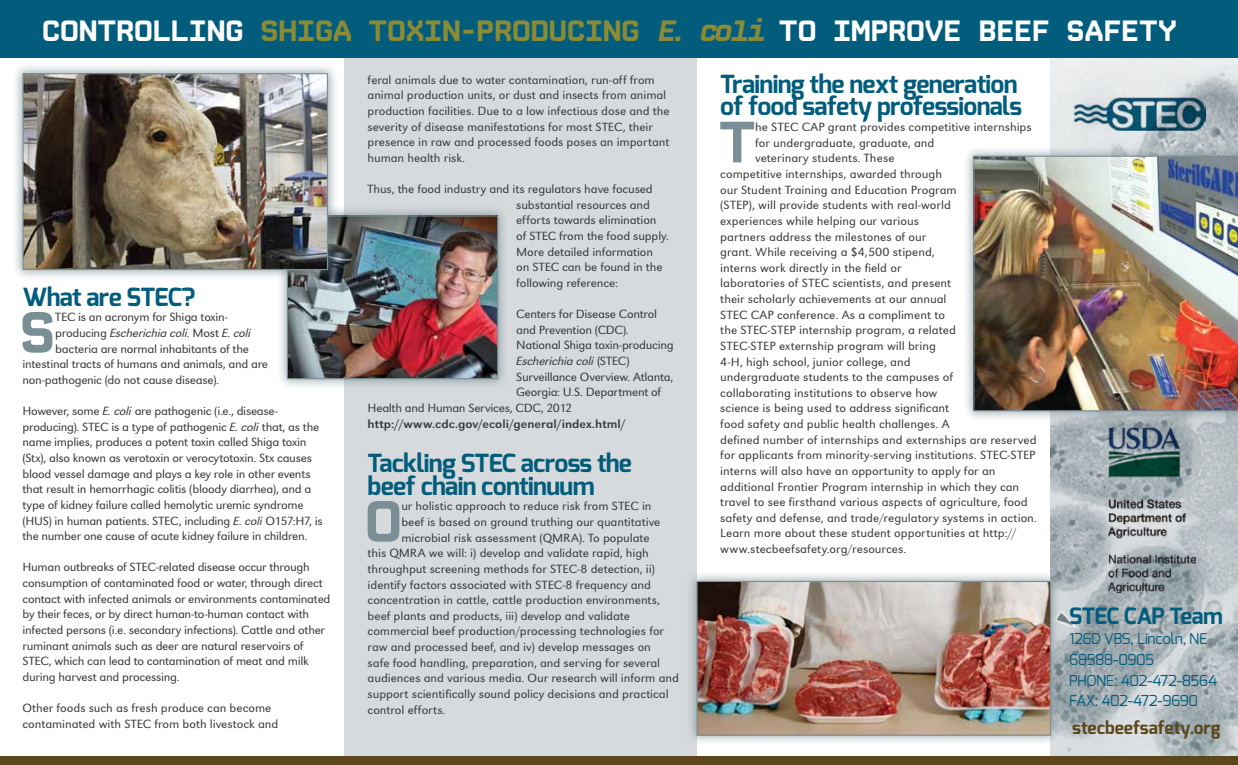
<style>
.page{position:relative;width:1238px;height:765px;background:#fff}
.page>*{position:absolute;margin:0;border:0;box-sizing:border-box;transform-origin:0 0}
.t1{font:700 59.38px "CP Mono v 07";color:#7a8e95}
.t2{font:700 30px "CP Mono v 07";letter-spacing:-.04em;color:#fff}
.t3{font:700 25px/22.5px "Exo";letter-spacing:-.025em;color:#025d7d}
.t4{font:700 22.5px "Exo";letter-spacing:-.025em;color:#025d7d}
.t5{font:700 17.5px "Exo";letter-spacing:-.005em;color:#5c461b}
.t6{font:15px/20.6px "Exo";letter-spacing:-.035em;color:#025d7d}
.t7{font:12.38px/15.6px "URW Grotesk T Ligh Narr";letter-spacing:-.005em;color:#393939;scale:1.11 1}
.t8{font:12.38px "URW Grotesk T Ligh Narr Obli";letter-spacing:-.02em;color:#393939;scale:1.11 1}
.t9{font:12.38px "URW Grotesk T Regu Narr";color:#393939;scale:1.11 1}
.s1{color:#8b8b35}
.s2{font-style:italic;color:#8b8b35}
.s3{font-family:"URW Grotesk T Ligh Narr"}
.s4{font-family:"URW Grotesk T Ligh Narr Obli"}
</style>
<div class="page">
<div style="left:343px;top:58px;width:353px;height:707px;background:#d6dadc"></div>
<img style="left:1050px;top:58px;width:188px;height:699px">
<div style="left:0;top:757px;width:1238px;height:8px;background:#5c461b"></div>
<div style="left:0;top:0;width:1238px;height:58px;background:#025d7d"></div>
<div style="left:686px;top:571px;width:375px;height:175px;background:#7a8e95;opacity:.75"></div>
<img style="left:698px;top:583px;width:351px;height:151px">
<div style="left:696px;top:581px;width:355px;height:155px;border:1px solid #7a8e95"></div>
<div style="left:276px;top:205px;width:233px;height:185px;background:#7a8e95;opacity:.75"></div>
<img style="left:289px;top:217px;width:207px;height:160px">
<div style="left:287px;top:215px;width:211px;height:164px;border:1px solid #7a8e95"></div>
<div style="left:12px;top:63px;width:326px;height:218px;background:#7a8e95;opacity:.75"></div>
<img style="left:25px;top:75px;width:301px;height:193px">
<div style="left:23px;top:73px;width:305px;height:197px;border:1px solid #7a8e95"></div>
<div style="left:963px;top:145px;width:275px;height:277px;background:#7a8e95;opacity:.75"></div>
<img style="left:973px;top:156px;width:265px;height:255px">
<img style="left:1074px;top:97px;width:131px;height:34px">
<img style="left:1108px;top:427px;width:87px;height:166px">
<h2 class="t2" style="left:42px;top:13px;width:1137px">CONTROLLING <span class="s1">SHIGA TOXIN-PRODUCING</span> <span class="s2">E. coli</span> TO IMPROVE BEEF SAFETY</h2>
<h3 class="t3" style="left:22px;top:286px;width:174px">What are STEC?</h3>
<h1 class="t1" style="left:18px;top:298px;width:40px">S</h1>
<p class="t7" style="left:55px;top:309px;width:157px">TEC is an acronym for Shiga toxin-</p>
<p class="t8" style="left:55px;top:326px;width:178px"><span class="s3">producing</span> Escherichia coli<span class="s3">. Most</span> E. coli</p>
<p class="t7" style="left:22px;top:341px;width:223px;text-indent:33px">bacteria are normal inhabitants of the intestinal tracts of humans and animals, and are non-pathogenic (do not cause disease).</p>
<p class="t7" style="left:22px;top:403px;width:272px">However, some <span class="s4">E. coli</span> are pathogenic (i.e., disease&shy;producing). STEC is a type of pathogenic <span class="s4">E. coli</span> that, as the name implies, produces a potent toxin called Shiga toxin (Stx), also known as verotoxin or verocytotoxin. Stx causes blood vessel damage and plays a key role in other events that result in hemorrhagic colitis (bloody diarrhea), and a type of kidney failure called hemolytic uremic syndrome (HUS) in human patients. STEC, including <span class="s4">E. coli</span> O157:H7, is the number one cause of acute kidney failure in children.</p>
<p class="t7" style="left:22px;top:560px;width:279px">Human outbreaks of STEC-related disease occur through consumption of contaminated food or water, through direct contact with infected animals or environments contaminated by their feces, or by direct human-to-human contact with infected persons (i.e. secondary infections). Cattle and other ruminant animals such as deer are natural reservoirs of STEC, which can lead to contamination of meat and milk during harvest and processing.</p>
<p class="t7" style="left:22px;top:700px;width:232px">Other foods such as fresh produce can become contaminated with STEC from both livestock and</p>
<p class="t7" style="left:367px;top:72px;width:273px">feral animals due to water contamination, run-off from animal production units, or dust and insects from animal production facilities. Due to a low infectious dose and the severity of disease manifestations for most STEC, their presence in raw and processed foods poses an important human health risk.</p>
<p class="t7" style="left:516px;top:181px;width:139px;text-indent:-149px">Thus, the food industry and its regulators have focused substantial resources and efforts towards elimination of STEC from the food supply.<br>More detailed information on STEC can be found in the following reference:</p>
<p class="t7" style="left:516px;top:306px;width:143px">Centers for Disease Control and Prevention (CDC).<br>National Shiga toxin-producing</p>
<p class="t8" style="left:516px;top:354px;width:104px">Escherichia coli <span class="s3">(STEC)</span></p>
<p class="t7" style="left:516px;top:369px;width:143px">Surveillance Overview. Atlanta,</p>
<p class="t7" style="left:516px;top:384px;width:132px">Georgia: U.S. Department of</p>
<p class="t7" style="left:367px;top:400px;width:186px">Health and Human Services, CDC, 2012</p>
<p class="t9" style="left:367px;top:416px;width:234px">http://www.cdc.gov/ecoli/general/index.html/</p>
<h3 class="t3" style="left:368px;top:452px;width:266px">Tackling STEC across the beef chain continuum</h3>
<h1 class="t1" style="left:364px;top:487px;width:40px">O</h1>
<p class="t7" style="left:401px;top:499px;width:227px">ur holistic approach to reduce risk from STEC in</p>
<p class="t7" style="left:401px;top:514px;width:235px">beef is based on ground truthing our quantitative</p>
<p class="t7" style="left:401px;top:530px;width:225px">microbial risk assessment (QMRA). To populate</p>
<p class="t7" style="left:367px;top:545px;width:255px">this QMRA we will: i) develop and validate rapid, high</p>
<p class="t7" style="left:367px;top:561px;width:260px">throughput screening methods for STEC-8 detection, ii)</p>
<p class="t7" style="left:367px;top:577px;width:257px">identify factors associated with STEC-8 frequency and</p>
<p class="t7" style="left:367px;top:592px;width:265px">concentration in cattle, cattle production environments,</p>
<p class="t7" style="left:367px;top:608px;width:238px">beef plants and products, iii) develop and validate</p>
<p class="t7" style="left:367px;top:624px;width:268px">commercial beef production/processing technologies for</p>
<p class="t7" style="left:367px;top:639px;width:257px">raw and processed beef, and iv) develop messages on</p>
<p class="t7" style="left:367px;top:655px;width:265px">safe food handling, preparation, and serving for several</p>
<p class="t7" style="left:367px;top:670px;width:282px">audiences and various media. Our research will inform and</p>
<p class="t7" style="left:367px;top:686px;width:273px">support scientifically sound policy decisions and practical</p>
<p class="t7" style="left:367px;top:702px;width:72px">control efforts.</p>
<h3 class="t3" style="left:720px;top:73px;width:303px">Training the next generation of food safety professionals</h3>
<h1 class="t1" style="left:718px;top:108px;width:40px">T</h1>
<p class="t7" style="left:755px;top:119px;width:251px">he STEC CAP grant provides competitive internships</p>
<p class="t7" style="left:755px;top:135px;width:163px">for undergraduate, graduate, and</p>
<p class="t7" style="left:755px;top:150px;width:127px">veterinary students. These</p>
<p class="t7" style="left:720px;top:166px;width:201px">competitive internships, awarded through</p>
<p class="t7" style="left:720px;top:182px;width:214px">our Student Training and Education Program</p>
<p class="t7" style="left:720px;top:197px;width:209px">(STEP), will provide students with real-world</p>
<p class="t7" style="left:720px;top:213px;width:180px">experiences while helping our various</p>
<p class="t7" style="left:720px;top:229px;width:187px">partners address the milestones of our</p>
<p class="t7" style="left:720px;top:244px;width:195px">grant. While receiving a $4,500 stipend,</p>
<p class="t7" style="left:720px;top:260px;width:165px">interns work directly in the field or</p>
<p class="t7" style="left:720px;top:275px;width:210px">laboratories of STEC scientists, and present</p>
<p class="t7" style="left:720px;top:291px;width:205px">their scholarly achievements at our annual</p>
<p class="t7" style="left:720px;top:307px;width:204px">STEC CAP conference. As a compliment to</p>
<p class="t7" style="left:720px;top:322px;width:214px">the STEC-STEP internship program, a related</p>
<p class="t7" style="left:720px;top:338px;width:196px">STEC-STEP externship program will bring</p>
<p class="t7" style="left:720px;top:354px;width:173px">4-H, high school, junior college, and</p>
<p class="t7" style="left:720px;top:369px;width:211px">undergraduate students to the campuses of</p>
<p class="t7" style="left:720px;top:385px;width:197px">collaborating institutions to observe how</p>
<p class="t7" style="left:720px;top:400px;width:208px">science is being used to address significant</p>
<p class="t7" style="left:720px;top:416px;width:208px">food safety and public health challenges. A</p>
<p class="t7" style="left:720px;top:432px;width:286px">defined number of internships and externships are reserved</p>
<p class="t7" style="left:720px;top:447px;width:285px">for applicants from minority-serving institutions. STEC-STEP</p>
<p class="t7" style="left:720px;top:463px;width:249px">interns will also have an opportunity to apply for an</p>
<p class="t7" style="left:720px;top:479px;width:271px">additional Frontier Program internship in which they can</p>
<p class="t7" style="left:720px;top:494px;width:278px">travel to see firsthand various aspects of agriculture, food</p>
<p class="t7" style="left:720px;top:510px;width:287px">safety and defense, and trade/regulatory systems in action.</p>
<p class="t7" style="left:720px;top:526px;width:268px">Learn more about these student opportunities at http://</p>
<p class="t7" style="left:720px;top:541px;width:169px">www.stecbeefsafety.org/resources.</p>
<h3 class="t4" style="left:1069px;top:601px;width:155px">STEC CAP Team</h3>
<p class="t6" style="left:1069px;top:629px;width:149px">126D VBS, Lincoln, NE<br>68588-0905<br>PHONE: 402-472-8564<br>FAX: 402-472-9690</p>
<h3 class="t5" style="left:1072px;top:716px;width:150px">stecbeefsafety.org</h3>
</div>
